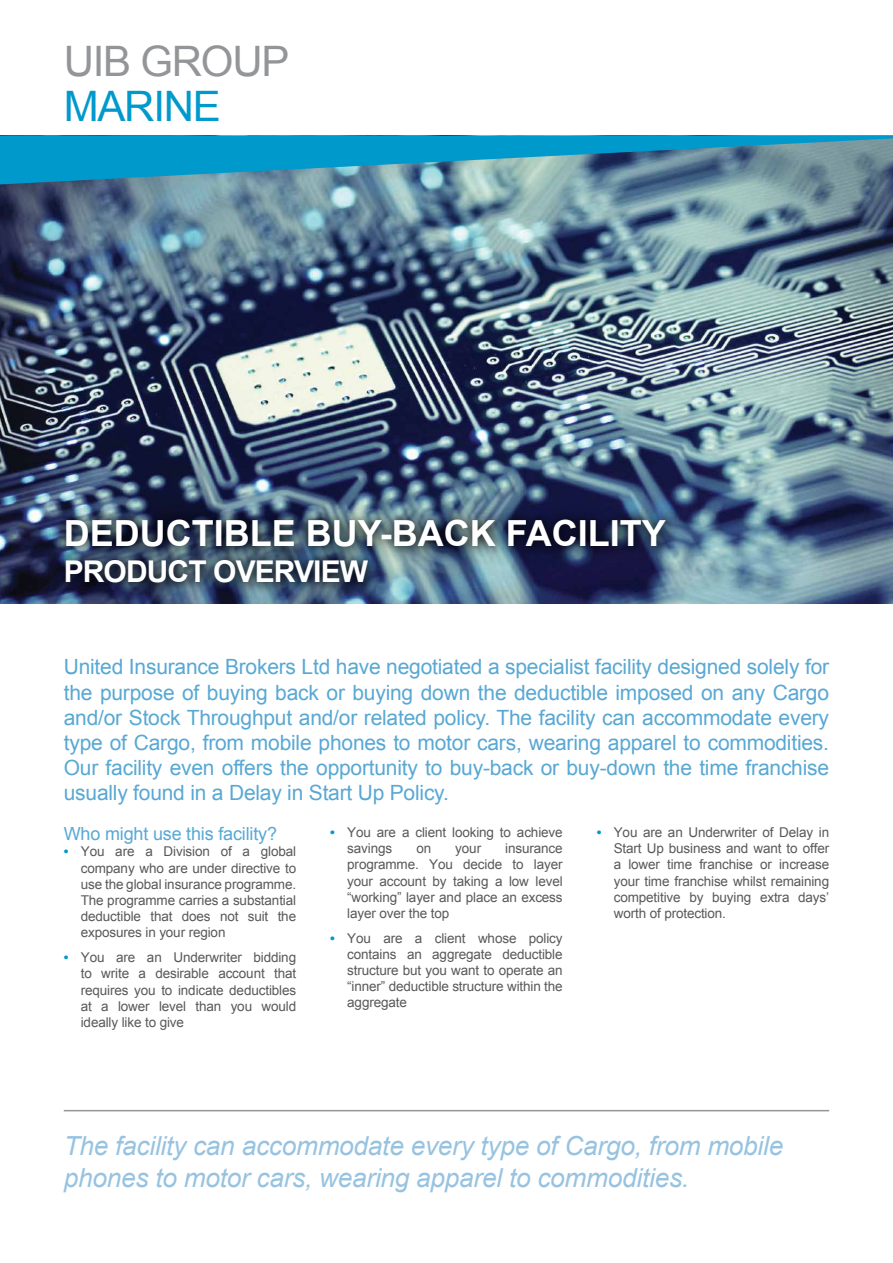
<style>
.page{position:relative;width:893px;height:1263px;background:#fff}
.page>*{position:absolute;margin:0;border:0;box-sizing:border-box;transform-origin:0 0}
.t1{font:42px "Arial";letter-spacing:-.03em;color:#939598}
.t2{font:42px "Arial";color:#09c}
.t3{font:700 36px "Arial";color:#fff}
.t4{font:700 30px "Arial";letter-spacing:-.03em;color:#fff}
.t5{font:italic 26.25px/31.5px "Arial";letter-spacing:-.01em;color:#97c3e1}
.t6{font:21px/25.2px "Arial";letter-spacing:-.01em;color:#58a8d4;text-align:justify}
.t7{font:18px "Arial";letter-spacing:-.01em;color:#58a8d4}
.t8{font:13.5px/16.2px "Arial";letter-spacing:-.01em;color:#58595b;text-align:justify}
.s1{font-weight:700;color:#09c}
</style>
<div class="page">
<img style="left:0;top:184px;width:893px;height:419px">
<div style="left:50px;top:504px;width:635px;height:99px;background:#000;opacity:.75"></div>
<div style="left:56px;top:510px;width:618px;height:82px;background:#000;opacity:.75"></div>
<svg style="left:0;top:136px;width:893px;height:48px;background:#3494b6"></svg>
<hr style="left:64px;top:1110px;width:765px;height:1px;background:#939598">
<h1 class="t1" style="left:64px;top:33px;width:227px">UIB GROUP</h1>
<h1 class="t2" style="left:64px;top:78px;width:159px">Mari ne</h1>
<h2 class="t3" style="left:64px;top:509px;width:604px">DEDUCTIBLE BUY-BACK FACILITY</h2>
<h3 class="t4" style="left:64px;top:552px;width:83px">PRODUCT</h3>
<h3 class="t4" style="left:213px;top:552px;width:156px">OVERVIEW</h3>
<p class="t6" style="left:64px;top:655px;width:767px">United Insurance Brokers Ltd have negotiated a specialist facility designed solely for the purpose of buying back or buying down the deductible imposed on any Cargo and/or Stock Throughput and/or related policy. The facility can accommodate every type of Cargo, from mobile phones to motor cars, wearing apparel to commodities.<br>Our facility even offers the opportunity to buy-back or buy-down the time franchise usually found in a Delay in Start Up Policy.</p>
<h3 class="t7" style="left:64px;top:822px;width:215px">Who might use this facility?</h3>
<p class="t8" style="left:81px;top:844px;width:217px;text-indent:-17px"><span class="s1">•</span> You are a Division of a global company who are under directive to use the global insurance programme.<br>The programme carries a substantial deductible that does not suit the exposures in your region</p>
<p class="t8" style="left:81px;top:949px;width:217px;text-indent:-17px"><span class="s1">•</span> You are an Underwriter bidding to write a desirable account that requires you to indicate deductibles at a lower level than you would ideally like to give</p>
<p class="t8" style="left:614px;top:824px;width:217px;text-indent:-17px"><span class="s1">•</span> You are an Underwriter of Delay in Start Up business and want to offer a lower time franchise or increase your time franchise whilst remaining competitive by buying extra days’ worth of protection.</p>
<p class="t8" style="left:347px;top:824px;width:217px;text-indent:-17px"><span class="s1">•</span> You are a client looking to achieve savings</p>
<p class="t8" style="left:347px;top:840px;width:217px;text-indent:158px">insurance programme. You decide to layer your account by taking a low level “working” layer and place an excess layer over the top</p>
<p class="t8" style="left:347px;top:930px;width:217px;text-indent:-17px"><span class="s1">•</span> You are a client whose policy contains an aggregate deductible structure but you want to operate an “inner” deductible structure within the aggregate</p>
<p class="t8" style="left:416px;top:840px;width:16px">on</p>
<p class="t8" style="left:455px;top:840px;width:27px">your</p>
<h3 class="t5" style="left:64px;top:1131px;width:721px">The facility can accommodate every type of Cargo, from mobile phones to motor cars, wearing apparel to commodities.</h3>
</div>
